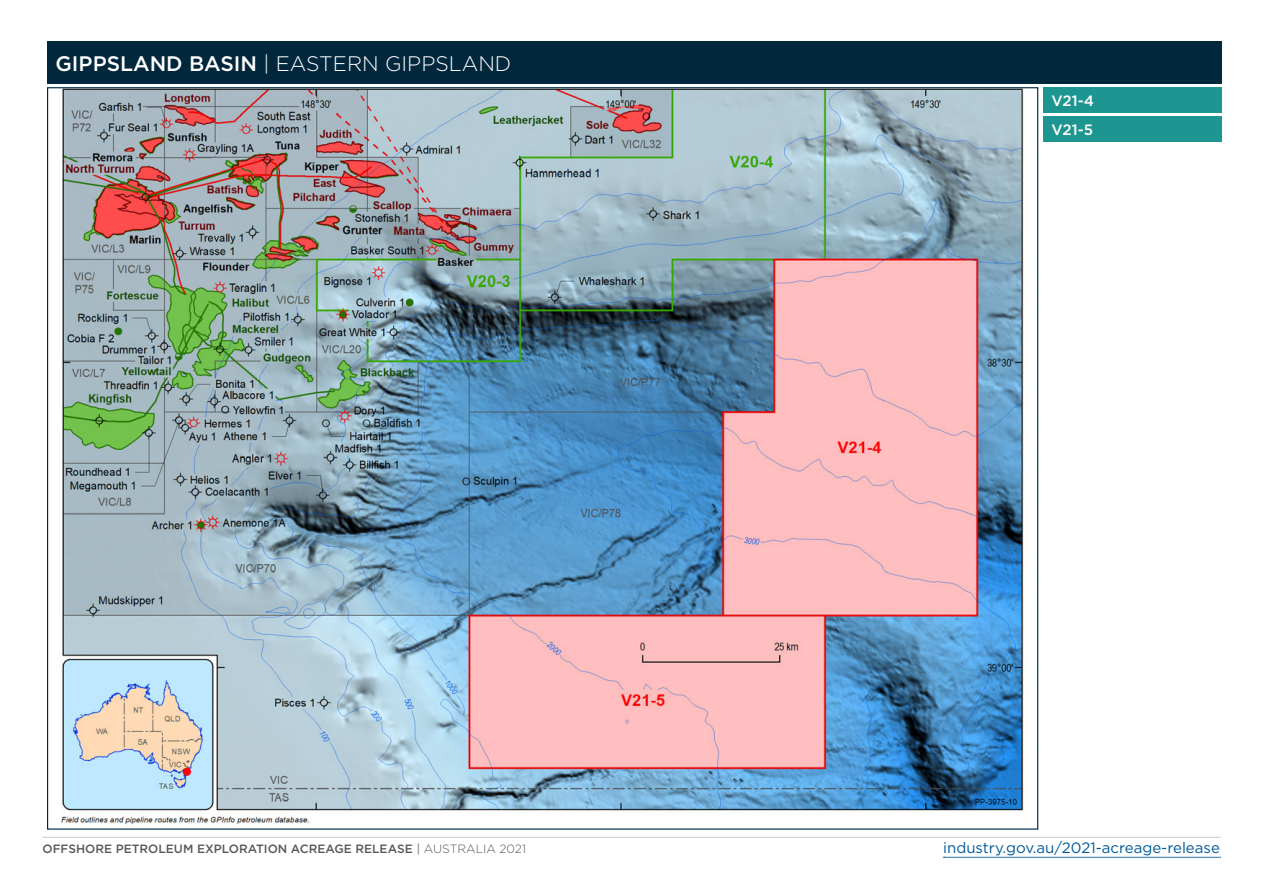
<style>
.page{position:relative;width:1263px;height:893px;background:#fff}
.page>*{position:absolute;margin:0;border:0;box-sizing:border-box;transform-origin:0 0}
.t1{font:300 21px "Gotham";color:#fff}
.t2{font:15px "Gotham";color:#015a9a}
.Release_Area_TITLE{font:500 15px "Gotham";color:#fff}
.publication_title{font:500 12px "Gotham";color:#57585a}
.s1{font-weight:500}
.s2{color:#939598}
.s3{font-weight:300}
</style>
<div class="page">
<div style="left:47px;top:41px;width:1174px;height:43px;background:#01273d"></div>
<div style="left:1043px;top:87px;width:178px;height:26px;background:#1d9691"></div>
<img style="left:61px;top:89px;width:963px;height:736px">
<hr style="left:43px;top:837px;width:1177px;height:1px;background:#c7c8ca">
<svg style="left:943px;top:857px;width:278px;height:1px"></svg>
<div style="left:1043px;top:116px;width:178px;height:25px;background:#1d9691"></div>
<p class="t1" style="left:56px;top:50px;width:457px"><span class="s1">GIPPSLAND BASIN</span> | EASTERN GIPPSLAND</p>
<p class="Release_Area_TITLE" style="left:1051px;top:91px;width:44px">V21-4</p>
<p class="Release_Area_TITLE" style="left:1051px;top:119px;width:43px">V21-5</p>
<p class="publication_title" style="left:43px;top:841px;width:485px">OFFSHORE PETROLEUM EXPLORATION ACREAGE RELEASE <span class="s2">|</span> <span class="s3">AUSTRALIA 2021</span></p>
<p class="t2" style="left:943px;top:838px;width:278px">industry.gov.au/2021-acreage-release</p>
</div>
